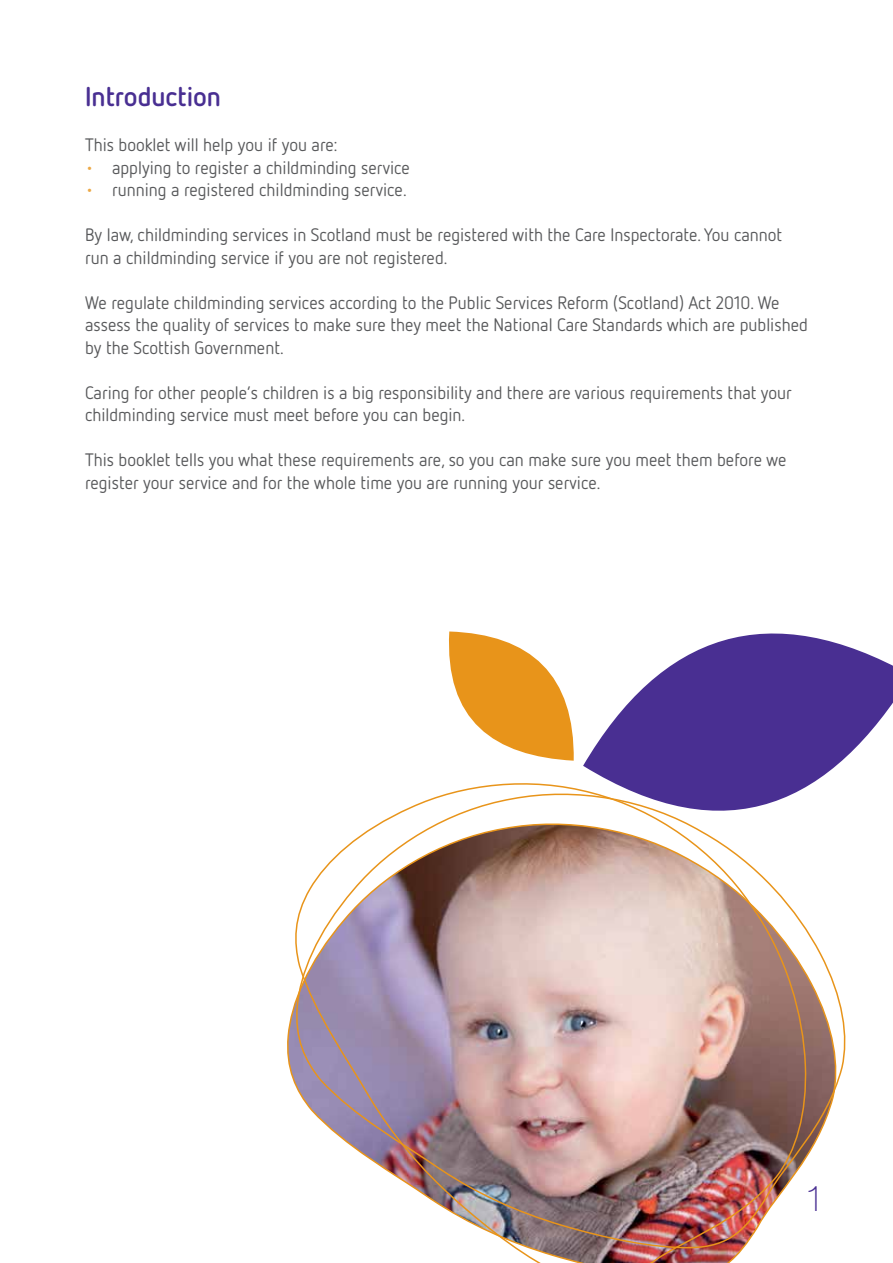
<style>
.page{position:relative;width:893px;height:1263px;background:#fff}
.page>*{position:absolute;margin:0;border:0;box-sizing:border-box;transform-origin:0 0}
.t1{font:100 36px "Helvetica Neue LT";color:#492f92}
.t2{font:700 27px "Netto OT";color:#492f92}
.t3{font:18px/22.5px "Netto OT";color:#58595b}
.s1{color:#eca947}
</style>
<div class="page">
<svg style="left:807px;top:929px;width:39px;height:228px"></svg>
<img style="left:293px;top:783px;width:514px;height:480px">
<svg style="left:449px;top:631px;width:125px;height:130px"></svg>
<svg style="left:583px;top:633px;width:310px;height:222px;fill:#492f92"></svg>
<h2 class="t2" style="left:85px;top:80px;width:138px">Introduction</h2>
<p class="t3" style="left:85px;top:133px;width:254px">This booklet will help you if you are:</p>
<p class="t3" style="left:85px;top:156px;width:326px"><span class="s1">•</span> applying to register a childminding service</p>
<p class="t3" style="left:85px;top:178px;width:323px"><span class="s1">•</span> running a registered childminding service.</p>
<p class="t3" style="left:85px;top:223px;width:699px">By law, childminding services in Scotland must be registered with the Care Inspectorate. You cannot run a childminding service if you are not registered.</p>
<p class="t3" style="left:85px;top:291px;width:724px">We regulate childminding services according to the Public Services Reform (Scotland) Act 2010. We assess the quality of services to make sure they meet the National Care Standards which are published by the Scottish Government.</p>
<p class="t3" style="left:85px;top:381px;width:708px">Caring for other people’s children is a big responsibility and there are various requirements that your childminding service must meet before you can begin.</p>
<p class="t3" style="left:85px;top:448px;width:703px">This booklet tells you what these requirements are, so you can make sure you meet them before we register your service and for the whole time you are running your service.</p>
<h1 class="t1" style="left:805px;top:1177px;width:22px">1</h1>
</div>
